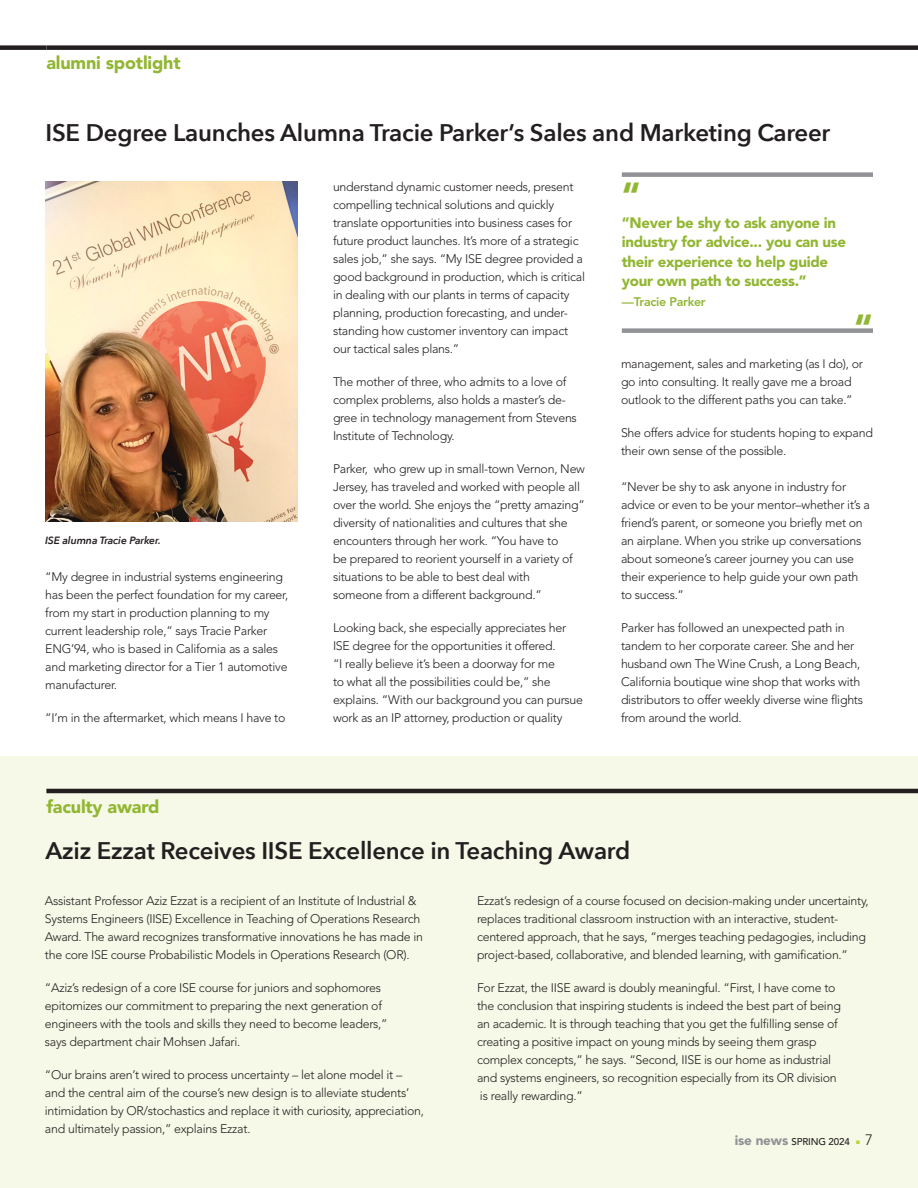
<style>
.page{position:relative;width:918px;height:1188px;background:#fff}
.page>*{position:absolute;margin:0;border:0;box-sizing:border-box;transform-origin:0 0}
.Quote_rule_above{font:900 36px "Avenir LT Std";color:#91b631}
.Quote_rule_below{font:900 36px "Avenir LT Std";color:#91b631}
.Bold_Head_16_pt{font:600 24px "Avenir Next";letter-spacing:-.01em;color:#231f20}
.Small_item_head{font:900 18px "Avenir LT Std";letter-spacing:-.01em;color:#91b631}
.Pull_Quote{font:900 15px/19.5px "Avenir LT Std";letter-spacing:-.02em;color:#91b631}
.Q_s_Bold{font:300 12.3px/18px "Avenir LT Std";letter-spacing:-.02em;color:#231f20}
.Pull_Quote-2{font:800 12.3px "Avenir LT Std";letter-spacing:-.02em;color:#91b631}
.Dept_news_body_text{font:italic 600 10.5px "Avenir Next";letter-spacing:-.01em;color:#231f20}
.t1{font:500 9.75px "Avenir LT Std";letter-spacing:-.01em;color:#231f20}
.s1{font-size:12px}
.s2{font-weight:900;font-size:13.5px;color:#919295}
.s3{font-weight:300;font-size:15px}
</style>
<div class="page">
<div style="left:0;top:756px;width:918px;height:432px;background:#f6f9e7"></div>
<div style="left:0;top:45px;width:46px;height:5px;background:#231f20"></div>
<div style="left:46px;top:45px;width:872px;height:5px;background:#231f20"></div>
<hr style="left:46px;top:789px;width:872px;height:4px;background:#231f20">
<img style="left:45px;top:182px;width:253px;height:339px">
<div style="left:622px;top:172px;width:251px;height:5px;background:#919295"></div>
<div style="left:622px;top:328px;width:251px;height:5px;background:#919295"></div>
<p class="Small_item_head" style="left:46px;top:52px;width:136px">alumni spotlight</p>
<p class="Bold_Head_16_pt" style="left:46px;top:112px;width:786px">ISE Degree Launches Alumna Tracie Parker’s Sales and Marketing Career</p>
<p class="Dept_news_body_text" style="left:45px;top:531px;width:117px">ISE alumna Tracie Parker.</p>
<p class="Q_s_Bold" style="left:45px;top:568px;width:244px">“My degree in industrial systems engineering has been the perfect foundation for my career, from my start in production planning to my current leadership role,” says Tracie Parker ENG’94, who is based in California as a sales and marketing director for a Tier 1 automotive manufacturer.</p>
<p class="Q_s_Bold" style="left:45px;top:709px;width:242px">“I’m in the aftermarket, which means I have to</p>
<p class="Small_item_head" style="left:46px;top:796px;width:115px">faculty award</p>
<p class="Q_s_Bold" style="left:333px;top:178px;width:254px">understand dynamic customer needs, present compelling technical solutions and quickly translate opportunities into business cases for future product launches. It’s more of a strategic sales job,” she says. “My ISE degree provided a good background in production, which is critical in dealing with our plants in terms of capacity planning, production forecasting, and under&shy;standing how customer inventory can impact our tactical sales plans.”</p>
<p class="Q_s_Bold" style="left:333px;top:373px;width:245px">The mother of three, who admits to a love of complex problems, also holds a master’s de&shy;gree in technology management from Stevens Institute of Technology.</p>
<p class="Q_s_Bold" style="left:333px;top:460px;width:254px">Parker, who grew up in small-town Vernon, New Jersey, has traveled and worked with people all over the world. She enjoys the “pretty amazing” diversity of nationalities and cultures that she encounters through her work. “You have to<br>be prepared to reorient yourself in a variety of situations to be able to best deal with<br>someone from a different background.”</p>
<p class="Q_s_Bold" style="left:333px;top:619px;width:252px">Looking back, she especially appreciates her ISE degree for the opportunities it offered.<br>“I really believe it’s been a doorway for me<br>to what all the possibilities could be,” she explains. “With our background you can pursue work as an IP attorney, production or quality</p>
<p class="Quote_rule_above" style="left:622px;top:174px;width:20px">“</p>
<p class="Pull_Quote" style="left:622px;top:213px;width:226px">“Never be shy to ask anyone in industry for advice... you can use their experience to help guide your own path to success.”</p>
<p class="Pull_Quote-2" style="left:622px;top:294px;width:85px"><span class="s1">—</span>Tracie Parker</p>
<p class="Quote_rule_below" style="left:854px;top:306px;width:20px">“</p>
<p class="Q_s_Bold" style="left:621px;top:355px;width:244px">management, sales and marketing (as I do), or go into consulting. It really gave me a broad outlook to the different paths you can take.”</p>
<p class="Q_s_Bold" style="left:621px;top:424px;width:253px">She offers advice for students hoping to expand their own sense of the possible.</p>
<p class="Q_s_Bold" style="left:621px;top:478px;width:250px">“Never be shy to ask anyone in industry for advice or even to be your mentor–whether it’s a friend’s parent, or someone you briefly met on an airplane. When you strike up conversations about someone’s career journey you can use their experience to help guide your own path to success.”</p>
<p class="Q_s_Bold" style="left:621px;top:619px;width:244px">Parker has followed an unexpected path in tandem to her corporate career. She and her husband own The Wine Crush, a Long Beach, California boutique wine shop that works with distributors to offer weekly diverse wine flights from around the world.</p>
<p class="Bold_Head_16_pt" style="left:46px;top:830px;width:586px">Aziz Ezzat Receives IISE Excellence in Teaching Award</p>
<p class="Q_s_Bold" style="left:45px;top:892px;width:380px">Assistant Professor Aziz Ezzat is a recipient of an Institute of Industrial &amp; Systems Engineers (IISE) Excellence in Teaching of Operations Research Award. The award recognizes transformative innovations he has made in the core ISE course Probabilistic Models in Operations Research (OR).</p>
<p class="Q_s_Bold" style="left:45px;top:979px;width:344px">“Aziz’s redesign of a core ISE course for juniors and sophomores epitomizes our commitment to preparing the next generation of engineers with the tools and skills they need to become leaders,” says department chair Mohsen Jafari.</p>
<p class="Q_s_Bold" style="left:45px;top:1066px;width:381px">“Our brains aren’t wired to process uncertainty – let alone model it – and the central aim of the course’s new design is to alleviate students’ intimidation by OR/stochastics and replace it with curiosity, appreciation, and ultimately passion,” explains Ezzat.</p>
<p class="Q_s_Bold" style="left:477px;top:892px;width:393px">Ezzat’s redesign of a course focused on decision-making under uncertainty, replaces traditional classroom instruction with an interactive, student&shy;centered approach, that he says, “merges teaching pedagogies, including project-based, collaborative, and blended learning, with gamification.”</p>
<p class="Q_s_Bold" style="left:477px;top:979px;width:365px">For Ezzat, the IISE award is doubly meaningful. “First, I have come to the conclusion that inspiring students is indeed the best part of being an academic. It is through teaching that you get the fulfilling sense of creating a positive impact on young minds by seeing them grasp complex concepts,” he says. “Second, IISE is our home as industrial and systems engineers, so recognition especially from its OR division is really rewarding.”</p>
<p class="t1" style="left:735px;top:1136px;width:140px"><span class="s2">ise news</span> SPRING 2024 <sup>■</sup> <span class="s3">7</span></p>
</div>
